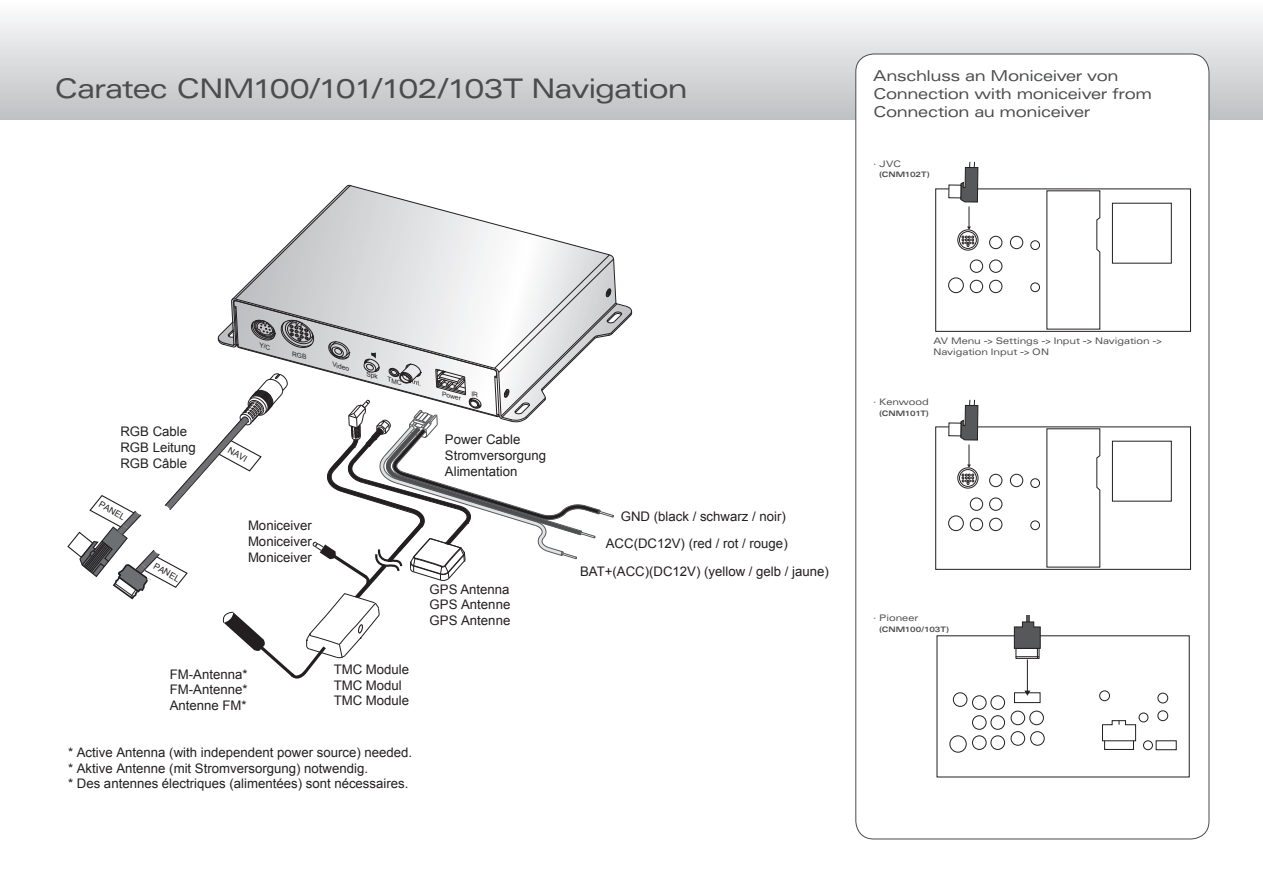
<style>
.page{position:relative;width:1263px;height:893px;background:#fff}
.page>*{position:absolute;margin:0;border:0;box-sizing:border-box;transform-origin:0 0}
.t1{font:expanded 27px "Univers LT";letter-spacing:-.04em;color:#4b4c4d}
.t2{font:expanded 15px/18px "Univers LT";letter-spacing:-.025em;color:#4b4c4d}
.t3{font:13.2px/15.9px "Arial";color:#231f20}
.t4{font:expanded 9px/10.8px "Univers LT";letter-spacing:-.005em;color:#4b4c4d}
.t5{font:8.85px "Arial";color:#231f20}
.t6{font:700 expanded 7.5px "Univers LT";color:#4b4c4d}
.t7{font:700 expanded 7.5px "Univers LT";letter-spacing:-.04em;color:#4b4c4d}
.t8{font:italic 6.3px "Arial";color:#231f20;scale:1.08 1}
.t9{font:italic 6.3px "Arial";color:#231f20;scale:1.09 1}
</style>
<div class="page">
<div style="left:0;top:0;width:1263px;height:119px;background:linear-gradient(to bottom,#fefefe,#bfc0c3)"></div>
<div style="left:856px;top:54px;width:353px;height:785px;background:#fff;border-radius:18px"></div>
<div style="left:935px;top:427px;width:256px;height:142px;border:1px solid #231f20"></div>
<svg style="left:1046px;top:428px;width:54px;height:139px"></svg>
<div style="left:970px;top:498px;width:13px;height:12px;border:1px solid #231f20;border-radius:50%"></div>
<div style="left:989px;top:498px;width:13px;height:12px;border:1px solid #231f20;border-radius:50%"></div>
<div style="left:970px;top:518px;width:13px;height:13px;border:1px solid #231f20;border-radius:50%"></div>
<div style="left:989px;top:518px;width:13px;height:13px;border:1px solid #231f20;border-radius:50%"></div>
<div style="left:989px;top:474px;width:13px;height:13px;border:1px solid #231f20;border-radius:50%"></div>
<div style="left:1010px;top:474px;width:13px;height:13px;border:1px solid #231f20;border-radius:50%"></div>
<div style="left:1030px;top:479px;width:10px;height:9px;border:1px solid #231f20;border-radius:50%"></div>
<div style="left:1030px;top:521px;width:10px;height:9px;border:1px solid #231f20;border-radius:50%"></div>
<div style="left:948px;top:516px;width:15px;height:15px;border:1px solid #231f20;border-radius:50%"></div>
<div style="left:957px;top:468px;width:21px;height:20px;border:1px solid #231f20;border-radius:50%"></div>
<div style="left:959px;top:469px;width:17px;height:18px;border:1px solid #231f20;border-radius:50%"></div>
<svg style="left:962px;top:474px;width:12px;height:11px"></svg>
<div style="left:949px;top:423px;width:12px;height:13px;background:#fff"></div>
<svg style="left:960px;top:399px;width:18px;height:69px"></svg>
<div style="left:953px;top:692px;width:14px;height:15px;border:1px solid #231f20;border-radius:50%"></div>
<div style="left:972px;top:695px;width:14px;height:15px;border:1px solid #231f20;border-radius:50%"></div>
<div style="left:991px;top:695px;width:14px;height:15px;border:1px solid #231f20;border-radius:50%"></div>
<div style="left:972px;top:715px;width:14px;height:15px;border:1px solid #231f20;border-radius:50%"></div>
<div style="left:991px;top:715px;width:14px;height:15px;border:1px solid #231f20;border-radius:50%"></div>
<div style="left:1011px;top:711px;width:14px;height:14px;border:1px solid #231f20;border-radius:50%"></div>
<div style="left:1029px;top:711px;width:15px;height:14px;border:1px solid #231f20;border-radius:50%"></div>
<div style="left:972px;top:735px;width:14px;height:15px;border:1px solid #231f20;border-radius:50%"></div>
<div style="left:991px;top:735px;width:14px;height:15px;border:1px solid #231f20;border-radius:50%"></div>
<div style="left:1011px;top:731px;width:14px;height:14px;border:1px solid #231f20;border-radius:50%"></div>
<div style="left:1030px;top:731px;width:14px;height:14px;border:1px solid #231f20;border-radius:50%"></div>
<div style="left:949px;top:735px;width:17px;height:17px;border:1px solid #231f20;border-radius:50%"></div>
<div style="left:1099px;top:690px;width:11px;height:11px;border:1px solid #231f20;border-radius:50%"></div>
<div style="left:1157px;top:693px;width:11px;height:10px;border:1px solid #231f20;border-radius:50%"></div>
<div style="left:1157px;top:710px;width:11px;height:11px;border:1px solid #231f20;border-radius:50%"></div>
<div style="left:1139px;top:713px;width:9px;height:9px;border:1px solid #231f20;border-radius:50%"></div>
<div style="left:1143px;top:740px;width:10px;height:10px;border:1px solid #231f20;border-radius:50%"></div>
<div style="left:1156px;top:740px;width:20px;height:10px;border:1px solid #231f20"></div>
<div style="left:1014px;top:692px;width:26px;height:11px;border:1px solid #231f20"></div>
<svg style="left:1102px;top:720px;width:34px;height:30px"></svg>
<svg style="left:1014px;top:615px;width:27px;height:44px"></svg>
<hr style="left:1027px;top:659px;width:1px;height:32px;background:#231f20">
<svg style="left:1024px;top:691px;width:6px;height:5px"></svg>
<div style="left:935px;top:189px;width:256px;height:143px;border:1px solid #231f20"></div>
<svg style="left:1046px;top:190px;width:54px;height:139px"></svg>
<div style="left:970px;top:260px;width:13px;height:13px;border:1px solid #231f20;border-radius:50%"></div>
<div style="left:989px;top:260px;width:13px;height:13px;border:1px solid #231f20;border-radius:50%"></div>
<div style="left:970px;top:280px;width:13px;height:13px;border:1px solid #231f20;border-radius:50%"></div>
<div style="left:989px;top:280px;width:13px;height:13px;border:1px solid #231f20;border-radius:50%"></div>
<div style="left:989px;top:236px;width:13px;height:13px;border:1px solid #231f20;border-radius:50%"></div>
<div style="left:1010px;top:236px;width:13px;height:13px;border:1px solid #231f20;border-radius:50%"></div>
<div style="left:1030px;top:241px;width:10px;height:9px;border:1px solid #231f20;border-radius:50%"></div>
<div style="left:1030px;top:283px;width:10px;height:9px;border:1px solid #231f20;border-radius:50%"></div>
<div style="left:948px;top:278px;width:15px;height:15px;border:1px solid #231f20;border-radius:50%"></div>
<div style="left:957px;top:230px;width:21px;height:20px;border:1px solid #231f20;border-radius:50%"></div>
<div style="left:959px;top:231px;width:17px;height:18px;border:1px solid #231f20;border-radius:50%"></div>
<svg style="left:962px;top:236px;width:12px;height:11px"></svg>
<div style="left:949px;top:185px;width:12px;height:13px;background:#fff"></div>
<svg style="left:960px;top:161px;width:18px;height:69px"></svg>
<svg style="left:67px;top:185px;width:565px;height:494px"></svg>
<h1 class="t1" style="left:54px;top:72px;width:635px">Caratec CNM100/101/102/103T Navigation</h1>
<p class="t2" style="left:873px;top:66px;width:280px">Anschluss an Moniceiver von<br>Connection with moniceiver from<br>Connection au moniceiver</p>
<p class="t4" style="left:873px;top:158px;width:29px">· JVC</p>
<p class="t6" style="left:879px;top:171px;width:52px">(CNM102T)</p>
<p class="t3" style="left:120px;top:424px;width:77px">RGB Cable<br>RGB Leitung<br>RGB Câble</p>
<p class="t5" style="left:103px;top:499px;width:30px;rotate:30deg">PANEL</p>
<p class="t5" style="left:157px;top:560px;width:30px;rotate:30deg">PANEL</p>
<p class="t8" style="left:334px;top:360px;width:18px;rotate:16deg">Video</p>
<p class="t5" style="left:232px;top:444px;width:22px;rotate:30deg">NAVI</p>
<p class="t3" style="left:248px;top:518px;width:65px;text-align:justify">Moniceiver Moniceiver Moniceiver</p>
<p class="t3" style="left:334px;top:661px;width:77px">TMC Module<br>TMC Modul<br>TMC Module</p>
<p class="t3" style="left:170px;top:666px;width:79px;text-align:justify">FM-Antenna* FM-Antenne* Antenne FM*</p>
<p class="t3" style="left:68px;top:744px;width:346px">* Active Antenna (with independent power source) needed. * Aktive Antenne (mit Stromversorgung) notwendig.<br>* Des antennes électriques (alimentées) sont nécessaires.</p>
<p class="t9" style="left:443px;top:390px;width:19px;rotate:14deg">Power</p>
<p class="t3" style="left:445px;top:432px;width:103px">Power Cable<br>Stromversorgung<br>Alimentation</p>
<p class="t3" style="left:430px;top:581px;width:82px;text-align:justify">GPS Antenna GPS Antenne GPS Antenne</p>
<p class="t3" style="left:621px;top:509px;width:166px">GND (black / schwarz / noir)</p>
<p class="t3" style="left:606px;top:536px;width:183px">ACC(DC12V) (red / rot / rouge)</p>
<p class="t3" style="left:580px;top:563px;width:250px">BAT+(ACC)(DC12V) (yellow / gelb / jaune)</p>
<p class="t4" style="left:933px;top:335px;width:230px">AV Menu -&gt; Settings -&gt; Input -&gt; Navigation -&gt;<br>Navigation Input -&gt; ON</p>
<p class="t4" style="left:873px;top:396px;width:57px">· Kenwood</p>
<p class="t7" style="left:879px;top:409px;width:51px">(CNM101T)</p>
<p class="t4" style="left:873px;top:613px;width:47px">· Pioneer</p>
<p class="t6" style="left:879px;top:625px;width:71px">(CNM100/103T)</p>
</div>
